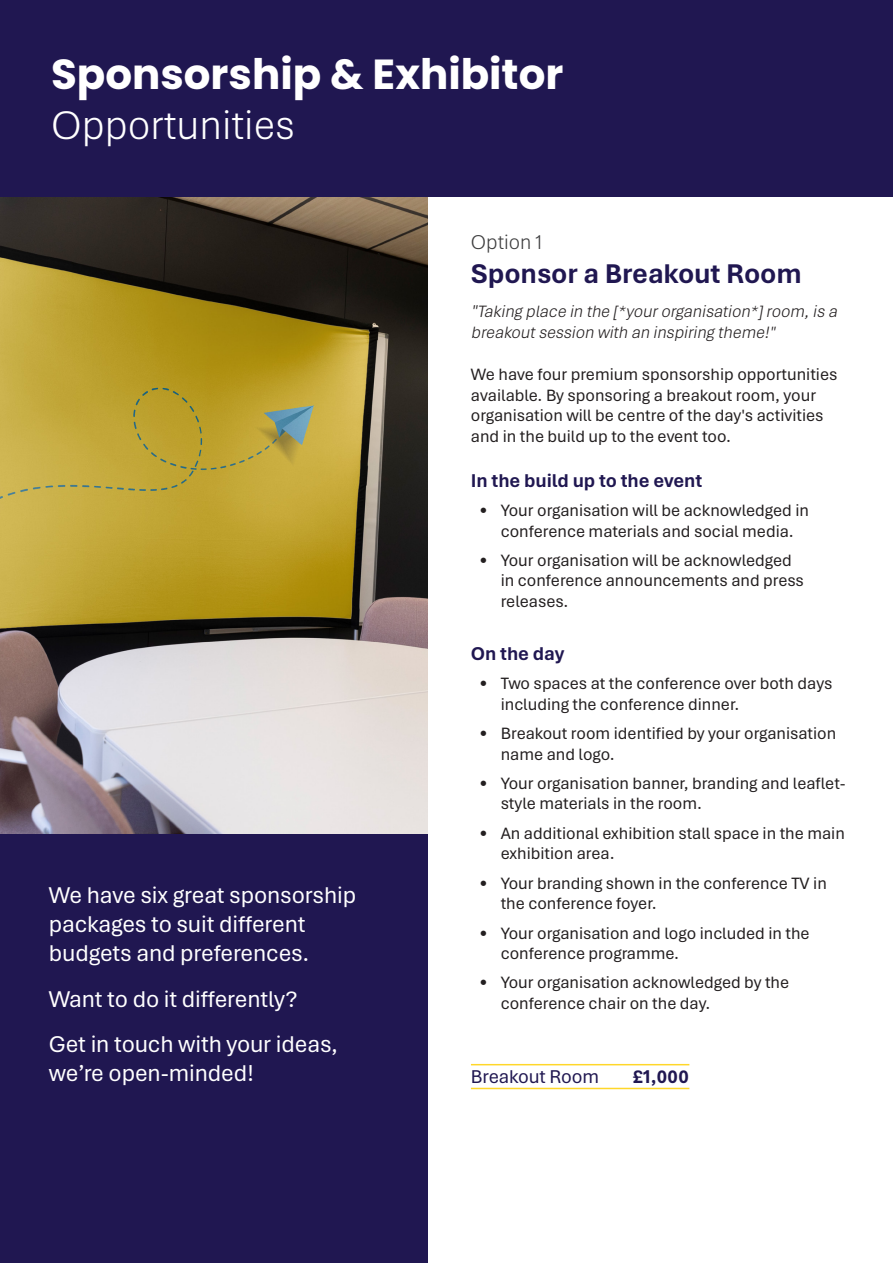
<style>
.page{position:relative;width:893px;height:1263px;background:#201751}
.page>*{position:absolute;margin:0;border:0;box-sizing:border-box;transform-origin:0 0}
.t1{font:700 42px/50.4px "Poppins";color:#fff}
.t2{font:700 28.5px "Aptos";letter-spacing:-.005em;color:#201751}
.t3{font:24px/28.8px "Aptos";letter-spacing:-.005em;color:#fff}
.t4{font:300 21px "Aptos";color:#3e3e3f}
.t5{font:700 19.5px "Aptos";letter-spacing:-.005em;color:#201751}
.t6{font:19.5px "Aptos";letter-spacing:-.005em;color:#201751}
.t7{font:17.25px/20.7px "Aptos";color:#231f20}
.t8{font:italic 300 17.25px/20.7px "Aptos";color:#231f20}
.s1{font-family:"Aptos";font-weight:300}
.s2{font-size:18px}
</style>
<div class="page">
<img style="left:0;top:198px;width:428px;height:635px">
<div style="left:428px;top:198px;width:465px;height:1065px;background:#fff"></div>
<hr style="left:471px;top:1088px;width:218px;height:1px;background:#ffd72a">
<hr style="left:471px;top:1064px;width:218px;height:1px;background:#ffd72a">
<p class="t1" style="left:51px;top:49px;width:514px">Sponsorship &amp; Exhibitor<br><span class="s1">Opportunities</span></p>
<p class="t3" style="left:49px;top:880px;width:309px">We have six great sponsorship packages to suit different budgets and preferences.</p>
<p class="t3" style="left:49px;top:983px;width:250px">Want to do it differently?</p>
<p class="t3" style="left:49px;top:1029px;width:291px">Get in touch with your ideas, we’re open-minded!</p>
<p class="t4" style="left:471px;top:227px;width:73px">Option 1</p>
<p class="t2" style="left:471px;top:254px;width:332px">Sponsor a Breakout Room</p>
<p class="t8" style="left:471px;top:300px;width:371px"><span class="s2">"</span>Taking place in the [*yourorganisation*]room,is a breakoutsession with an inspiring theme!"</p>
<p class="t7" style="left:471px;top:363px;width:368px">We have four premium sponsorship opportunities available. By sponsoring a breakout room, your organisation will be centre of the day's activities and in the build up to the event too.</p>
<p class="t5" style="left:471px;top:467px;width:233px">In the build up to the event</p>
<p class="t7" style="left:479px;top:499px;width:331px;text-align:center">• Your organisation will be acknowledged in conference materials and social media.</p>
<p class="t7" style="left:501px;top:549px;width:305px;text-indent:-21px">• Your organisation will be acknowledged in conference announcements and press releases.</p>
<p class="t5" style="left:471px;top:640px;width:95px">On the day</p>
<p class="t7" style="left:501px;top:672px;width:333px;text-indent:-21px">• Two spaces at the conference over both days including the conference dinner.</p>
<p class="t7" style="left:501px;top:722px;width:337px;text-indent:-21px">• Breakout room identified by your organisation name and logo.</p>
<p class="t7" style="left:501px;top:772px;width:347px;text-indent:-21px">• Your organisation banner, branding and leaflet&shy;style materials in the room.</p>
<p class="t7" style="left:501px;top:822px;width:346px;text-indent:-21px">• An additional exhibition stall space in the main exhibition area.</p>
<p class="t7" style="left:501px;top:872px;width:328px;text-indent:-21px">• Your branding shown in the conference TV in the conference foyer.</p>
<p class="t7" style="left:501px;top:922px;width:310px;text-indent:-21px">• Your organisation and logo included in the conference programme.</p>
<p class="t7" style="left:501px;top:972px;width:290px;text-indent:-21px">• Your organisation acknowledged by the conference chair on the day.</p>
<p class="t6" style="left:471px;top:1063px;width:130px">Breakout Room</p>
<p class="t5" style="left:633px;top:1063px;width:58px">£1,000</p>
</div>
